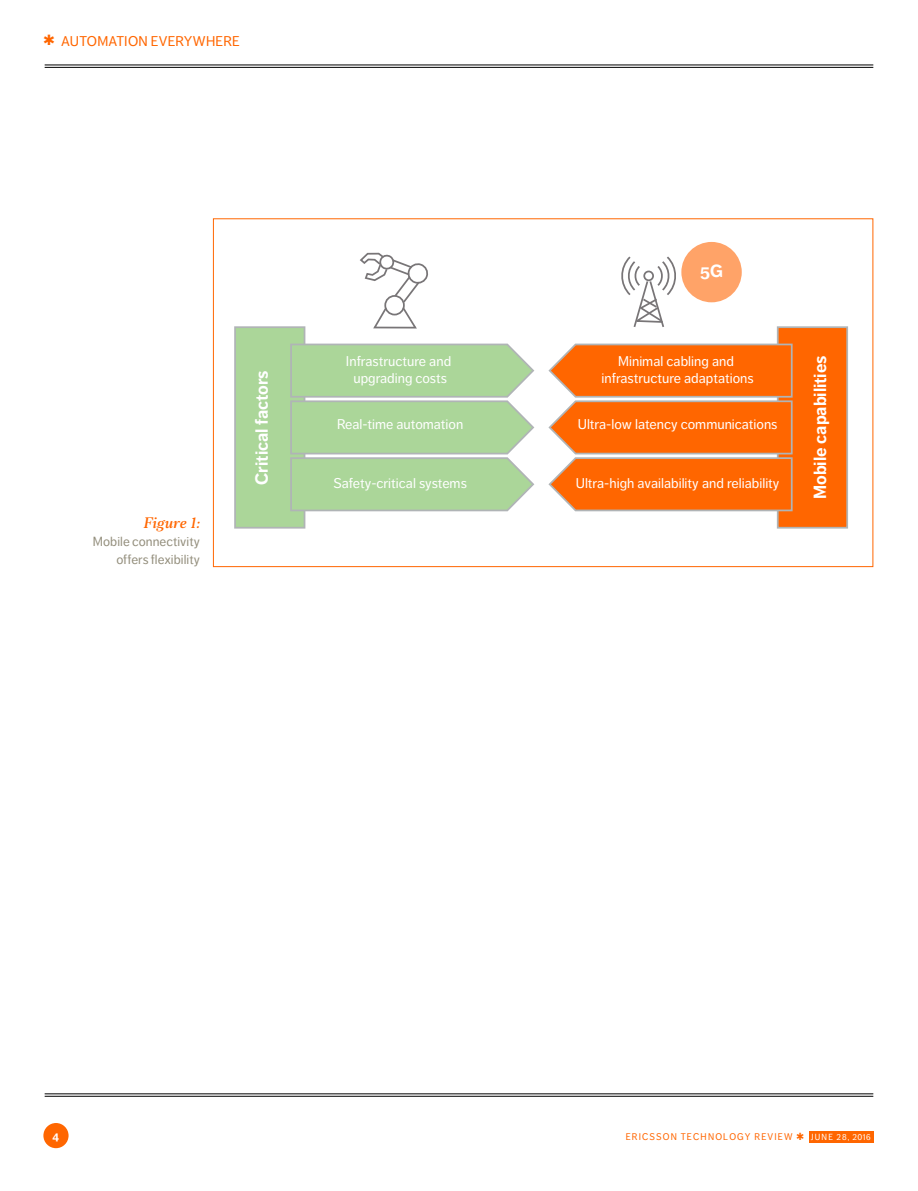
<style>
.page{position:relative;width:918px;height:1191px;background:#fff}
.page>*{position:absolute;margin:0;border:0;box-sizing:border-box;transform-origin:0 0}
.t1{font:700 17.5px "Dagny OT";color:#fff}
.t2{font:italic 500 15.75px "PF Regal Text Pro";letter-spacing:-.005em;color:#f60}
.t3{font:14px/16.8px "Dagny OT";color:#fff;text-align:center}
.t4{font:14px "Dagny OT";letter-spacing:.015em;color:#f60}
.t5{font:13.12px/18px "Dagny OT";letter-spacing:.005em;color:#938e7c;text-align:right}
.t6{font:700 11.9px "Dagny OT";color:#fff;scale:.96 1}
.t7{font:9.62px "Dagny OT";letter-spacing:.12em;color:#f60;scale:.96 1}
.s1{font-size:8.75px;color:#fff}
</style>
<div class="page">
<div style="left:809px;top:1131px;width:64px;height:11px;background:#f60"></div>
<div style="left:43px;top:1123px;width:26px;height:25px;background:#f60;border-radius:50%"></div>
<hr style="left:45px;top:64px;width:828px;height:1px;background:#000">
<hr style="left:45px;top:67px;width:828px;height:1px;background:#000">
<hr style="left:45px;top:1093px;width:828px;height:1px;background:#000">
<hr style="left:45px;top:1095px;width:828px;height:1px;background:#000">
<div style="left:235px;top:327px;width:69px;height:201px;background:#abd699"></div>
<div style="left:234px;top:326px;width:71px;height:202px;border:2px solid #b0b4b6"></div>
<svg style="left:290px;top:343px;width:245px;height:169px;background:#b2d6a3"></svg>
<div style="left:778px;top:327px;width:69px;height:201px;background:#f60"></div>
<div style="left:777px;top:326px;width:71px;height:202px;border:2px solid #b0b4b6"></div>
<svg style="left:548px;top:343px;width:245px;height:169px;background:#f97a25"></svg>
<svg style="left:360px;top:252px;width:68px;height:77px"></svg>
<svg style="left:621px;top:256px;width:55px;height:71px"></svg>
<div style="left:681px;top:242px;width:61px;height:60px;background:#ffa368;border-radius:50%"></div>
<p class="t4" style="left:43px;top:33px;width:198px">✱ AUTOMATION EVERYWHERE</p>
<p class="t2" style="left:144px;top:514px;width:58px">Figure 1:</p>
<p class="t5" style="left:93px;top:533px;width:109px">Mobile connectivity offers flexibility</p>
<p class="t1" style="left:251px;top:484px;width:116px;rotate:-90deg">Critical factors</p>
<p class="t1" style="left:700px;top:261px;width:25px">5G</p>
<p class="t3" style="left:346px;top:353px;width:107px">Infrastructure and upgrading costs</p>
<p class="t3" style="left:601px;top:353px;width:154px">Minimal cabling and infrastructure adaptations</p>
<p class="t3" style="left:337px;top:416px;width:128px">Real-time automation</p>
<p class="t3" style="left:578px;top:416px;width:201px">Ultra-low latency communications</p>
<p class="t3" style="left:333px;top:475px;width:135px">Safety-critical systems</p>
<p class="t3" style="left:576px;top:475px;width:205px">Ultra-high availability and reliability</p>
<p class="t1" style="left:810px;top:499px;width:145px;rotate:-90deg">Mobile capabilities</p>
<p class="t6" style="left:52px;top:1129px;width:8px">4</p>
<p class="t7" style="left:626px;top:1131px;width:257px">ERICSSON TECHNOLOGY REVIEW ✱ <span class="s1">JUNE 28, 2016</span></p>
</div>
